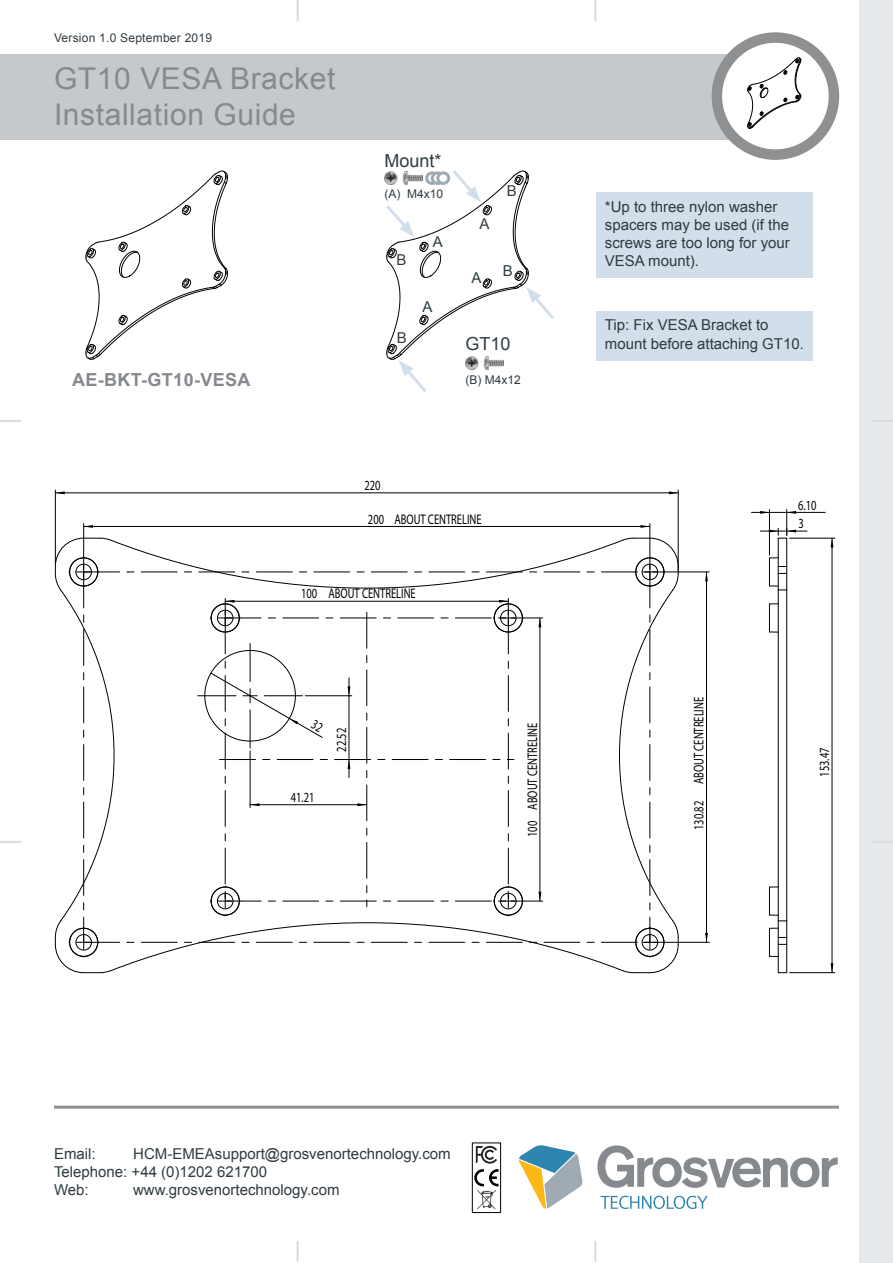
<style>
.page{position:relative;width:893px;height:1263px;background:#fff}
.page>*{position:absolute;margin:0;border:0;box-sizing:border-box;transform-origin:0 0}
.Main_heading{font:30px/36px "Arial";letter-spacing:.02em;color:#868a8e}
.TOC_Heading_3{font:700 18px "Arial";letter-spacing:.02em;color:#868a8e}
.Default_Paragraph{font:18px "Arial";color:#2f3b41}
.Blue_background{font:15px/18px "Arial";color:#2f3b41}
.Default_Paragraph-2{font:15px "Arial";color:#2f3b41}
.t1{font:13.95px "Myriad Pro";color:#000;scale:.75 1}
.Small_Paragraph{font:12px "Arial";letter-spacing:.02em;color:#2f3b41}
.Default_Paragraph-3{font:12px "Arial";color:#2f3b41}
</style>
<div class="page">
<hr style="left:54px;top:1106px;width:785px;height:3px;background:#8e9091">
<svg style="left:597px;top:1145px;width:241px;height:43px"></svg>
<svg style="left:600px;top:1196px;width:108px;height:13px"></svg>
<svg style="left:519px;top:1145px;width:63px;height:64px"></svg>
<svg style="left:474px;top:1146px;width:24px;height:40px"></svg>
<img style="left:477px;top:1189px;width:18px;height:21px">
<div style="left:472px;top:1143px;width:29px;height:69px;border:1px solid #000"></div>
<div style="left:0;top:54px;width:795px;height:85px;background:#c5c9cc"></div>
<svg style="left:717px;top:38px;width:117px;height:117px"></svg>
<div style="left:712px;top:32px;width:127px;height:128px;border:10px solid #8e9091;border-radius:50%"></div>
<div style="left:859px;top:0;width:34px;height:1263px;background:#e6eaec"></div>
<hr style="left:297px;top:0;width:2px;height:21px;background:#dcdddf">
<hr style="left:594px;top:0;width:2px;height:21px;background:#dcdddf">
<hr style="left:297px;top:1241px;width:2px;height:21px;background:#dcdddf">
<hr style="left:594px;top:1241px;width:2px;height:21px;background:#dcdddf">
<hr style="left:0;top:420px;width:21px;height:2px;background:#dcdddf">
<hr style="left:0;top:841px;width:21px;height:2px;background:#dcdddf">
<hr style="left:872px;top:420px;width:21px;height:2px;background:#dcdddf">
<hr style="left:872px;top:841px;width:21px;height:2px;background:#dcdddf">
<svg style="left:85px;top:170px;width:143px;height:190px"></svg>
<svg style="left:84px;top:525px;width:9px;height:3px"></svg>
<svg style="left:640px;top:525px;width:10px;height:3px"></svg>
<hr style="left:83px;top:524px;width:1px;height:45px;background:#000">
<hr style="left:650px;top:524px;width:1px;height:45px;background:#000">
<hr style="left:84px;top:526px;width:566px;height:1px;background:#000">
<svg style="left:705px;top:575px;width:3px;height:6px"></svg>
<svg style="left:705px;top:933px;width:3px;height:9px"></svg>
<hr style="left:653px;top:572px;width:56px;height:1px;background:#000">
<hr style="left:653px;top:942px;width:56px;height:1px;background:#000">
<hr style="left:706px;top:572px;width:1px;height:370px;background:#000">
<svg style="left:56px;top:491px;width:9px;height:2px"></svg>
<svg style="left:669px;top:491px;width:9px;height:2px"></svg>
<hr style="left:55px;top:490px;width:1px;height:74px;background:#000">
<hr style="left:678px;top:490px;width:1px;height:81px;background:#000">
<hr style="left:55px;top:493px;width:623px;height:1px;background:#000">
<hr style="left:778px;top:590px;width:1px;height:331px;background:#000">
<hr style="left:786px;top:590px;width:1px;height:331px;background:#000">
<svg style="left:769px;top:886px;width:18px;height:87px"></svg>
<svg style="left:769px;top:603px;width:9px;height:30px"></svg>
<hr style="left:789px;top:538px;width:46px;height:1px;background:#000">
<hr style="left:789px;top:972px;width:46px;height:1px;background:#000">
<hr style="left:832px;top:538px;width:1px;height:435px;background:#000">
<hr style="left:787px;top:512px;width:38px;height:1px;background:#000">
<svg style="left:751px;top:509px;width:56px;height:82px"></svg>
<svg style="left:747px;top:58px;width:54px;height:71px;background:#e3e3e3"></svg>
<div style="left:596px;top:311px;width:216px;height:49px;background:#d2dee9"></div>
<svg style="left:384px;top:170px;width:170px;height:222px"></svg>
<svg style="left:427px;top:173px;width:11px;height:10px"></svg>
<div style="left:425px;top:171px;width:14px;height:14px;border:3px solid #9faab2;border-radius:50%"></div>
<div style="left:596px;top:193px;width:216px;height:85px;background:#d2dee9"></div>
<div style="left:431px;top:171px;width:14px;height:14px;border:3px solid #9faab2;border-radius:50%"></div>
<div style="left:438px;top:173px;width:11px;height:10px;background:#fff;border-radius:50%"></div>
<div style="left:436px;top:171px;width:14px;height:14px;border:3px solid #9faab2;border-radius:50%"></div>
<svg style="left:55px;top:537px;width:624px;height:436px"></svg>
<p class="Small_Paragraph" style="left:54px;top:30px;width:160px">Version 1.0 September 2019</p>
<p class="Main_heading" style="left:54px;top:61px;width:283px">GT10 VESA Bracket<br>Installation Guide</p>
<p class="TOC_Heading_3" style="left:72px;top:368px;width:180px">AE-BKT-GT10-VESA</p>
<p class="Default_Paragraph" style="left:385px;top:148px;width:59px">Mount*</p>
<p class="Default_Paragraph-3" style="left:385px;top:185px;width:60px">(A) M4x10</p>
<p class="Default_Paragraph-2" style="left:396px;top:250px;width:12px">B</p>
<p class="Default_Paragraph-2" style="left:397px;top:328px;width:12px">B</p>
<p class="Default_Paragraph-2" style="left:433px;top:232px;width:12px">A</p>
<p class="Default_Paragraph-2" style="left:422px;top:297px;width:12px">A</p>
<p class="Default_Paragraph-2" style="left:479px;top:214px;width:12px">A</p>
<p class="Default_Paragraph-2" style="left:507px;top:181px;width:12px">B</p>
<p class="Default_Paragraph-2" style="left:471px;top:268px;width:12px">A</p>
<p class="Default_Paragraph-2" style="left:503px;top:261px;width:12px">B</p>
<p class="Default_Paragraph" style="left:466px;top:332px;width:47px">GT10</p>
<p class="Default_Paragraph-3" style="left:466px;top:371px;width:57px">(B) M4x12</p>
<p class="t1" style="left:364px;top:477px;width:23px">220</p>
<p class="t1" style="left:368px;top:510px;width:153px">200 ABOUT CENTRELINE</p>
<p class="t1" style="left:301px;top:585px;width:154px">100 ABOUT CENTRELINE</p>
<p class="t1" style="left:291px;top:788px;width:33px">41.21</p>
<p class="t1" style="left:333px;top:751px;width:33px;rotate:-90deg">22.52</p>
<p class="t1" style="left:524px;top:837px;width:154px;rotate:-90deg">100 ABOUT CENTRELINE</p>
<p class="Blue_background" style="left:605px;top:198px;width:187px">*Up to three nylon washer spacers may be used (if the screws are too long for your<br>VESA mount).</p>
<p class="Blue_background" style="left:605px;top:316px;width:201px">Tip: Fix VESA Bracket to mount before attaching GT10.</p>
<p class="t1" style="left:798px;top:496px;width:26px">6.10</p>
<p class="t1" style="left:690px;top:830px;width:179px;rotate:-90deg">130.82 ABOUT CENTRELINE</p>
<p class="t1" style="left:799px;top:515px;width:9px">3</p>
<p class="t1" style="left:816px;top:777px;width:40px;rotate:-90deg">153.47</p>
<p class="Blue_background" style="left:54px;top:1144px;width:398px;text-indent:79px">HCM-EMEAsupport@grosvenortechnology.com<br>Telephone: +44 (0)1202 621700<br>Web:</p>
<p class="Blue_background" style="left:54px;top:1144px;width:43px">Email:</p>
<p class="Blue_background" style="left:133px;top:1180px;width:208px">www.grosvenortechnology.com</p>
</div>
